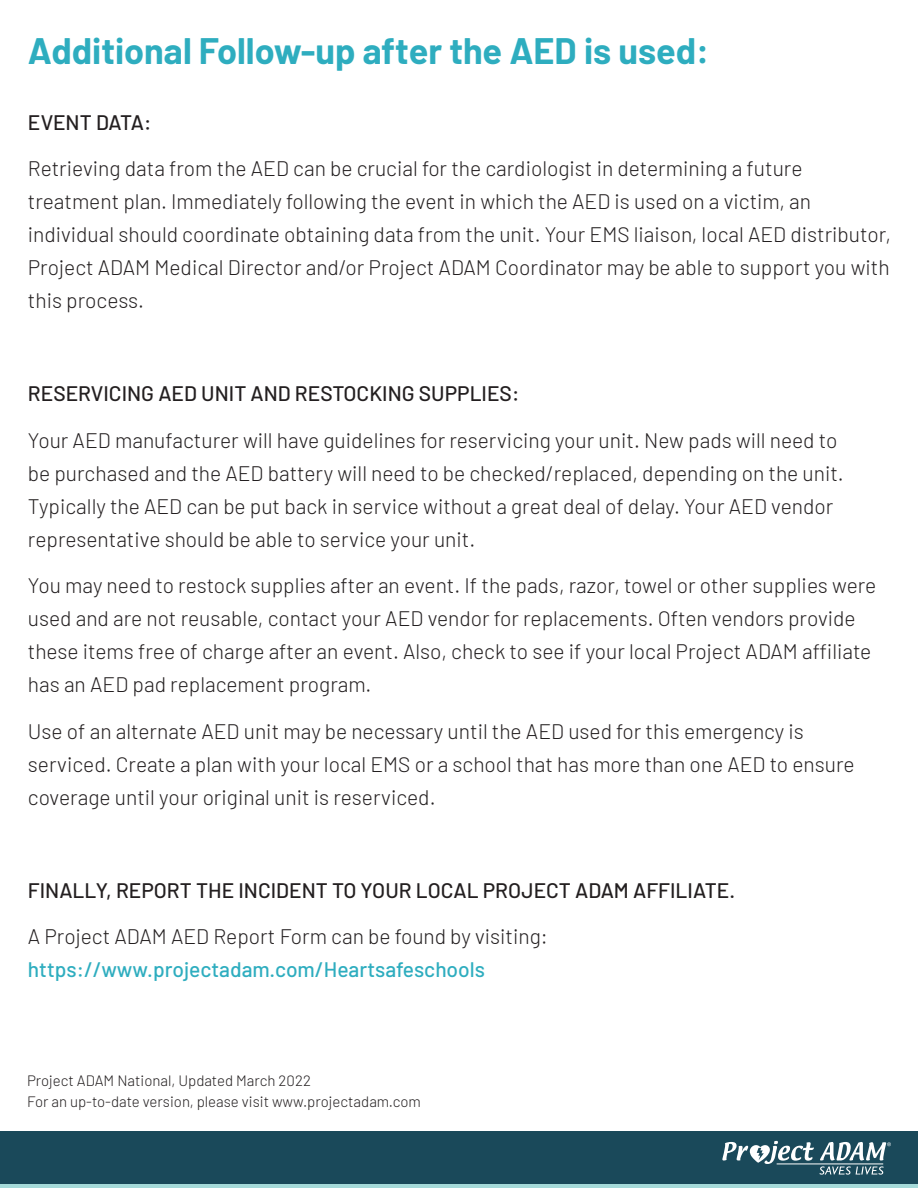
<style>
.page{position:relative;width:918px;height:1188px;background:#fff}
.page>*{position:absolute;margin:0;border:0;box-sizing:border-box;transform-origin:0 0}
.t1{font:700 36px "Barlow";color:#2eadbf}
.t2{font:300 21px/33px "Barlow";color:#231f20}
.t3{font:500 21px "Barlow";color:#231f20}
.t4{font:500 21px "Barlow";color:#2eadbf}
.t5{font:300 15px "Barlow";color:#231f20}
</style>
<div class="page">
<div style="left:0;top:1131px;width:918px;height:54px;background:#1a495a"></div>
<hr style="left:0;top:1185px;width:918px;height:3px;background:#a5dad9">
<hr style="left:777px;top:1164px;width:106px;height:1px;background:#fff">
<svg style="left:820px;top:1142px;width:71px;height:33px"></svg>
<svg style="left:722px;top:1141px;width:92px;height:23px"></svg>
<p class="t1" style="left:28px;top:24px;width:683px">Additional Follow-up after the AED is used:</p>
<p class="t3" style="left:28px;top:107px;width:125px">EVENT DATA:</p>
<p class="t2" style="left:28px;top:150px;width:865px">Retrieving data from the AED can be crucial for the cardiologist in determining a future treatment plan. Immediately following the event in which the AED is used on a victim, an individual should coordinate obtaining data from the unit. Your EMS liaison, local AED distributor, Project ADAM Medical Director and/or Project ADAM Coordinator may be able to support you with this process.</p>
<p class="t3" style="left:28px;top:378px;width:493px">RESERVICING AED UNIT AND RESTOCKING SUPPLIES:</p>
<p class="t2" style="left:28px;top:422px;width:817px">Your AED manufacturer will have guidelines for reservicing your unit. New pads will need to be purchased and the AED battery will need to be checked/replaced, depending on the unit.<br>Typically the AED can be put back in service without a great deal of delay. Your AED vendor representative should be able to service your unit.</p>
<p class="t2" style="left:28px;top:567px;width:850px">You may need to restock supplies after an event. If the pads, razor, towel or other supplies were used and are not reusable, contact your AED vendor for replacements. Often vendors provide these items free of charge after an event. Also, check to see if your local Project ADAM affiliate has an AED pad replacement program.</p>
<p class="t2" style="left:28px;top:713px;width:828px">Use of an alternate AED unit may be necessary until the AED used for this emergency is serviced. Create a plan with your local EMS or a school that has more than one AED to ensure coverage until your original unit is reserviced.</p>
<p class="t3" style="left:28px;top:875px;width:709px">FINALLY, REPORT THE INCIDENT TO YOUR LOCAL PROJECT ADAM AFFILIATE.</p>
<p class="t2" style="left:28px;top:918px;width:522px">A Project ADAM AED Report Form can be found by visiting:</p>
<p class="t4" style="left:28px;top:954px;width:459px">https://www.projectadam.com/Heartsafeschools</p>
<p class="t5" style="left:27px;top:1070px;width:285px">Project ADAM National, Updated March 2022</p>
<p class="t5" style="left:27px;top:1091px;width:396px">For an up-to-date version, please visit www.projectadam.com</p>
</div>
